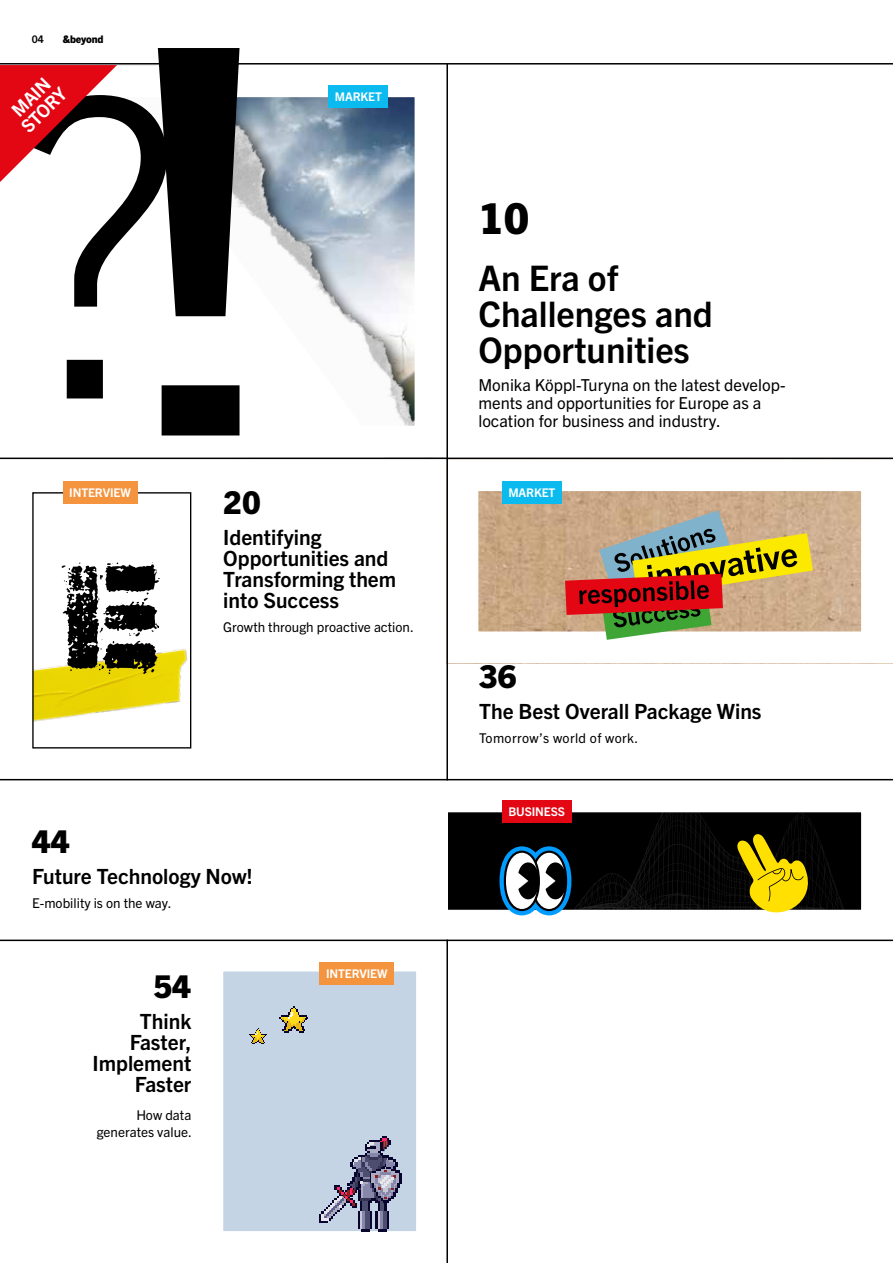
<style>
.page{position:relative;width:893px;height:1263px;background:#fff}
.page>*{position:absolute;margin:0;border:0;box-sizing:border-box;transform-origin:0 0}
.t1{font:800 42.75px "Trade Gothic Next LT Pro";color:#000}
.t2{font:700 35.25px/36px "Trade Gothic Next LT Pro";color:#000}
.t3{font:800 31.5px "Trade Gothic Next LT Pro";color:#000}
.t4{font:700 21px/21px "Trade Gothic Next LT Pro";color:#000}
.t5{font:700 18.3px/18.3px "Trade Gothic Next LT Pro";color:#fff}
.t6{font:16.5px/18px "Trade Gothic Next LT Pro";color:#000}
.t7{font:13.5px/17.2px "Trade Gothic Next LT Pro";color:#000;text-align:right}
.t8{font:13.5px "Trade Gothic Next LT Pro";letter-spacing:.025em;color:#000}
.t9{font:700 12px "Trade Gothic Next LT Pro";letter-spacing:-.01em;color:#fff}
.t10{font:800 10.5px "Trade Gothic Next LT Pro";letter-spacing:-.015em;color:#000}
.t11{font:700 10.5px "Trade Gothic Next LT Pro";color:#000}
</style>
<div class="page">
<img style="left:385px;top:98px;width:28px;height:327px">
<svg style="left:240px;top:98px;width:145px;height:275px"></svg>
<img style="left:479px;top:492px;width:381px;height:138px">
<div style="left:207px;top:955px;width:225px;height:292px;background:#c4d4e5"></div>
<div style="left:191px;top:939px;width:257px;height:324px;border:32px solid #fff"></div>
<svg style="left:0;top:48px;width:240px;height:387px"></svg>
<div style="left:432px;top:796px;width:445px;height:130px;background:#000"></div>
<div style="left:416px;top:780px;width:477px;height:162px;border:32px solid #fff"></div>
<svg style="left:489px;top:793px;width:404px;height:149px"></svg>
<img style="left:34px;top:649px;width:154px;height:73px">
<div style="left:32px;top:492px;width:159px;height:256px;border:1px solid #000"></div>
<div style="left:63px;top:481px;width:74px;height:22px;background:#f4943f"></div>
<div style="left:320px;top:962px;width:74px;height:22px;background:#f4943f"></div>
<div style="left:502px;top:800px;width:69px;height:22px;background:#e30613"></div>
<svg style="left:249px;top:1028px;width:18px;height:16px"></svg>
<svg style="left:279px;top:1006px;width:29px;height:26px"></svg>
<svg style="left:320px;top:1136px;width:82px;height:95px"></svg>
<svg style="left:565px;top:510px;width:248px;height:130px;background:#b39261"></svg>
<svg style="left:62px;top:562px;width:98px;height:112px"></svg>
<hr style="left:0;top:63px;width:893px;height:2px;background:#000">
<hr style="left:0;top:458px;width:893px;height:1px;background:#000">
<hr style="left:446px;top:64px;width:2px;height:716px;background:#000">
<hr style="left:446px;top:939px;width:2px;height:324px;background:#000">
<hr style="left:0;top:939px;width:893px;height:2px;background:#000">
<hr style="left:0;top:779px;width:893px;height:1px;background:#000">
<div style="left:502px;top:481px;width:60px;height:22px;background:#0bbbef"></div>
<div style="left:328px;top:85px;width:60px;height:22px;background:#0bbbef"></div>
<p class="t11" style="left:32px;top:31px;width:13px">04</p>
<p class="t10" style="left:63px;top:31px;width:42px">&amp;beyond</p>
<p class="t5" style="left:4px;top:109px;width:57px;rotate:-45deg">MAIN<br>STORY</p>
<p class="t9" style="left:335px;top:88px;width:49px">MARKET</p>
<p class="t9" style="left:69px;top:484px;width:63px">INTERVIEW</p>
<h3 class="t3" style="left:223px;top:480px;width:39px">20</h3>
<p class="t4" style="left:223px;top:525px;width:174px">Identifying<br>Opportunities and<br>Transforming them into Success</p>
<p class="t7" style="left:223px;top:618px;width:192px">Growth through proactive action.</p>
<h3 class="t3" style="left:32px;top:819px;width:39px">44</h3>
<p class="t4" style="left:32px;top:864px;width:222px">Future Technology Now!</p>
<p class="t7" style="left:32px;top:894px;width:141px">E-mobility is on the way.</p>
<h3 class="t3" style="left:154px;top:964px;width:39px">54</h3>
<p class="t4" style="left:93px;top:1009px;width:100px;text-align:right">Think<br>Faster,<br>Implement<br>Faster</p>
<p class="t7" style="left:97px;top:1106px;width:97px">How data generates value.</p>
<p class="t9" style="left:326px;top:965px;width:63px">INTERVIEW</p>
<h1 class="t1" style="left:478px;top:188px;width:52px">10</h1>
<h2 class="t2" style="left:478px;top:258px;width:236px">An Era of<br>Challenges and<br>Opportunities</h2>
<p class="t6" style="left:478px;top:375px;width:309px">Monika Köppl-Turyna on the latest develop&shy;ments and opportunities for Europe as a location for business and industry.</p>
<p class="t9" style="left:508px;top:484px;width:49px">MARKET</p>
<h3 class="t3" style="left:479px;top:654px;width:39px">36</h3>
<p class="t4" style="left:479px;top:699px;width:284px">The Best Overall Package Wins</p>
<p class="t8" style="left:479px;top:729px;width:161px">Tomorrow’s world of work.</p>
<p class="t9" style="left:508px;top:803px;width:58px">BUSINESS</p>
</div>
